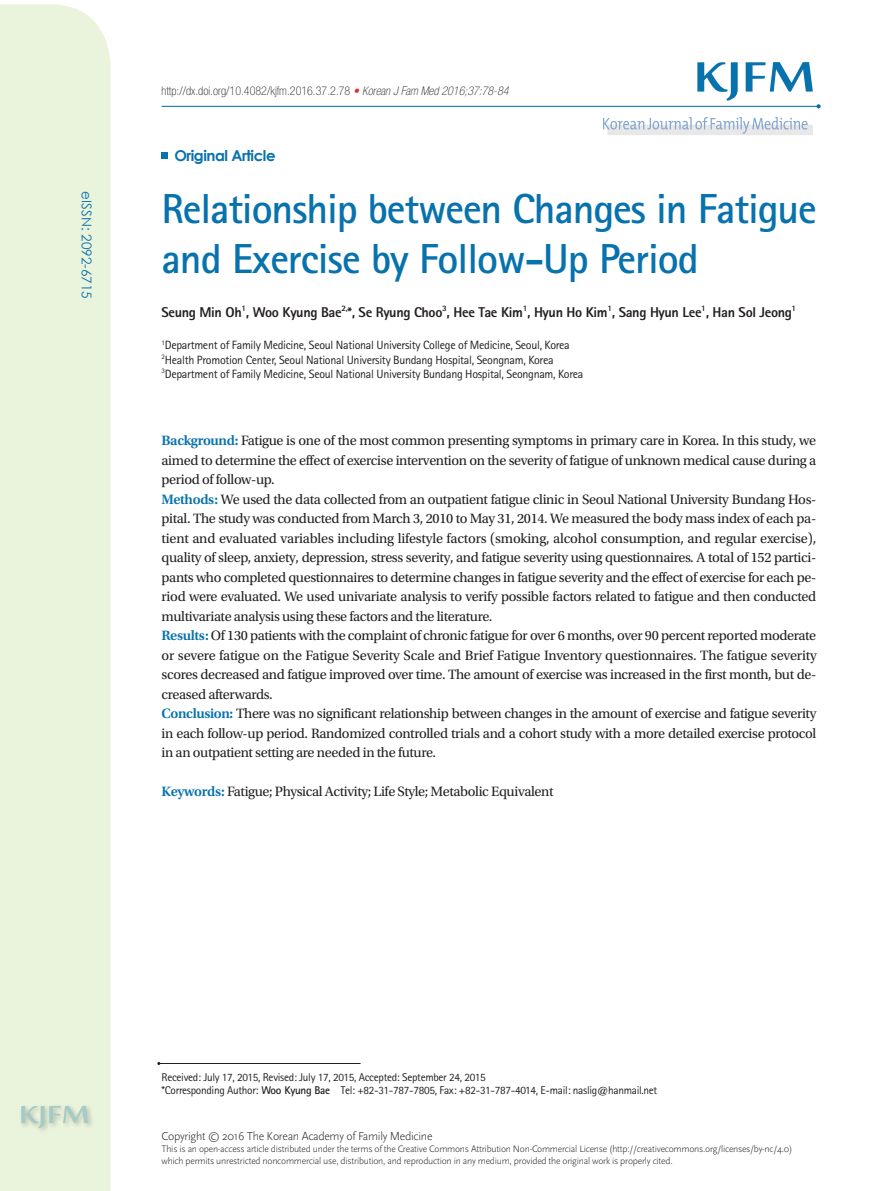
<style>
.page{position:relative;width:893px;height:1191px;background:#fff}
.page>*{position:absolute;margin:0;border:0;box-sizing:border-box;transform-origin:0 0}
.t1{font:700 42px/50.4px "Rotis Sans Serif Std";letter-spacing:-.03em;color:#0872ad}
.t2{font:700 15px "Century Gothic";letter-spacing:-.03em;color:#0872ad}
.t3{font:14.25px/19.5px "Utopia Std";letter-spacing:-.025em;color:#231f20}
.t4{font:800 14.25px "Rotis Sans Serif Std";letter-spacing:-.025em;color:#231f20}
.t5{font:13.5px "Century Gothic";color:#0872ad}
.t6{font:12px/14.4px "Rotis Sans Serif Std";letter-spacing:-.025em;color:#231f20}
.t7{font:100 condensed 12px "Helvetica Neue LT Std";color:#231f20}
.t8{font:300 12px "Scala Sans";letter-spacing:-.025em;color:#231f20}
.t9{font:11.25px/13.5px "Rotis Sans Serif Std";letter-spacing:-.025em;color:#231f20}
.t10{font:300 9.75px/11.7px "Scala Sans";letter-spacing:-.025em;color:#231f20}
.s1{font-style:italic;color:#e02a30}
.s2{font-style:italic}
.s3{font-weight:600;color:#0872ad}
.s4{font-weight:700}
</style>
<div class="page">
<div style="left:0;top:4px;width:111px;height:1187px;background:#eaf3dc"></div>
<hr style="left:162px;top:106px;width:657px;height:1px;background:#0872ad">
<svg style="left:697px;top:62px;width:124px;height:46px"></svg>
<div style="left:607px;top:125px;width:206px;height:10px;background:#e8e8e9"></div>
<svg style="left:603px;top:117px;width:204px;height:17px"></svg>
<div style="left:19px;top:1103px;width:76px;height:31px;background:#231f20;opacity:.75"></div>
<svg style="left:21px;top:1106px;width:67px;height:22px"></svg>
<hr style="left:159px;top:1063px;width:202px;height:1px;background:#231f20">
<div style="left:162px;top:152px;width:6px;height:7px;background:#0872ad"></div>
<p class="t5" style="left:96px;top:191px;width:109px;rotate:90deg">eISSN: 2092-6715</p>
<p class="t7" style="left:162px;top:84px;width:348px">http://dx.doi.org/10.4082/kjfm.2016.37.2.78 <span class="s1">•</span> <span class="s2">Korean J Fam Med 2016;37:78-84</span></p>
<p class="t2" style="left:174px;top:144px;width:103px">Original Article</p>
<h1 class="t1" style="left:162px;top:182px;width:657px">Relationship between Changes in Fatigue and Exercise by Follow-Up Period</h1>
<p class="t4" style="left:162px;top:303px;width:636px">Seung Min Oh<sup>1</sup>, Woo Kyung Bae<sup>2,</sup>*, Se Ryung Choo<sup>3</sup>, Hee Tae Kim<sup>1</sup>, Hyun Ho Kim<sup>1</sup>, Sang Hyun Lee<sup>1</sup>, Han Sol Jeong<sup>1</sup></p>
<p class="t6" style="left:162px;top:338px;width:423px"><sup>1</sup>Department of Family Medicine, Seoul National University College of Medicine, Seoul, Korea<br><sup>2</sup>Health Promotion Center, Seoul National University Bundang Hospital, Seongnam, Korea<br><sup>3</sup>Department of Family Medicine, Seoul National University Bundang Hospital, Seongnam, Korea</p>
<p class="t3" style="left:162px;top:431px;width:657px"><span class="s3">Background:</span> Fatigue is one of the most common presenting symptoms in primary care in Korea. In this study, we aimed to determine the effect of exercise intervention on the severity of fatigue of unknown medical cause during a period of follow-up.<br><span class="s3">Methods:</span> We used the data collected from an outpatient fatigue clinic in Seoul National University Bundang Hos&shy;pital. The study was conducted from March 3, 2010 to May 31, 2014. We measured the body mass index of each pa&shy;tient and evaluated variables including lifestyle factors (smoking, alcohol consumption, and regular exercise), quality of sleep, anxiety, depression, stress severity, and fatigue severity using questionnaires. A total of 152 partici&shy;pants who completed questionnaires to determine changes in fatigue severity and the effect of exercise for each pe&shy;riod were evaluated. We used univariate analysis to verify possible factors related to fatigue and then conducted multivariate analysis using these factors and the literature.<br><span class="s3">Results:</span> Of 130 patients with the complaint of chronic fatigue for over 6 months, over 90 percent reported moderate or severe fatigue on the Fatigue Severity Scale and Brief Fatigue Inventory questionnaires. The fatigue severity scores decreased and fatigue improved over time. The amount of exercise was increased in the first month, but de&shy;creased afterwards.<br><span class="s3">Conclusion:</span> There was no significant relationship between changes in the amount of exercise and fatigue severity in each follow-up period. Randomized controlled trials and a cohort study with a more detailed exercise protocol in an outpatient setting are needed in the future.</p>
<p class="t3" style="left:162px;top:782px;width:393px"><span class="s3">Keywords:</span> Fatigue; Physical Activity; Life Style; Metabolic Equivalent</p>
<p class="t9" style="left:162px;top:1070px;width:497px">Received: July 17, 2015, Revised: July 17, 2015, Accepted: September 24, 2015<br>*Corresponding Author: <span class="s4">Woo Kyung Bae</span> Tel: +82-31-787-7805, Fax: +82-31-787-4014, E-mail: naslig@hanmail.net</p>
<p class="t8" style="left:162px;top:1129px;width:272px">Copyright © 2016 The Korean Academy of Family Medicine</p>
<p class="t10" style="left:162px;top:1143px;width:632px">This is an open-access article distributed under the terms of the Creative Commons Attribution Non-Commercial License (http://creativecommons.org/licenses/by-nc/4.0) which permits unrestricted noncommercial use, distribution, and reproduction in any medium, provided the original work is properly cited.</p>
</div>
